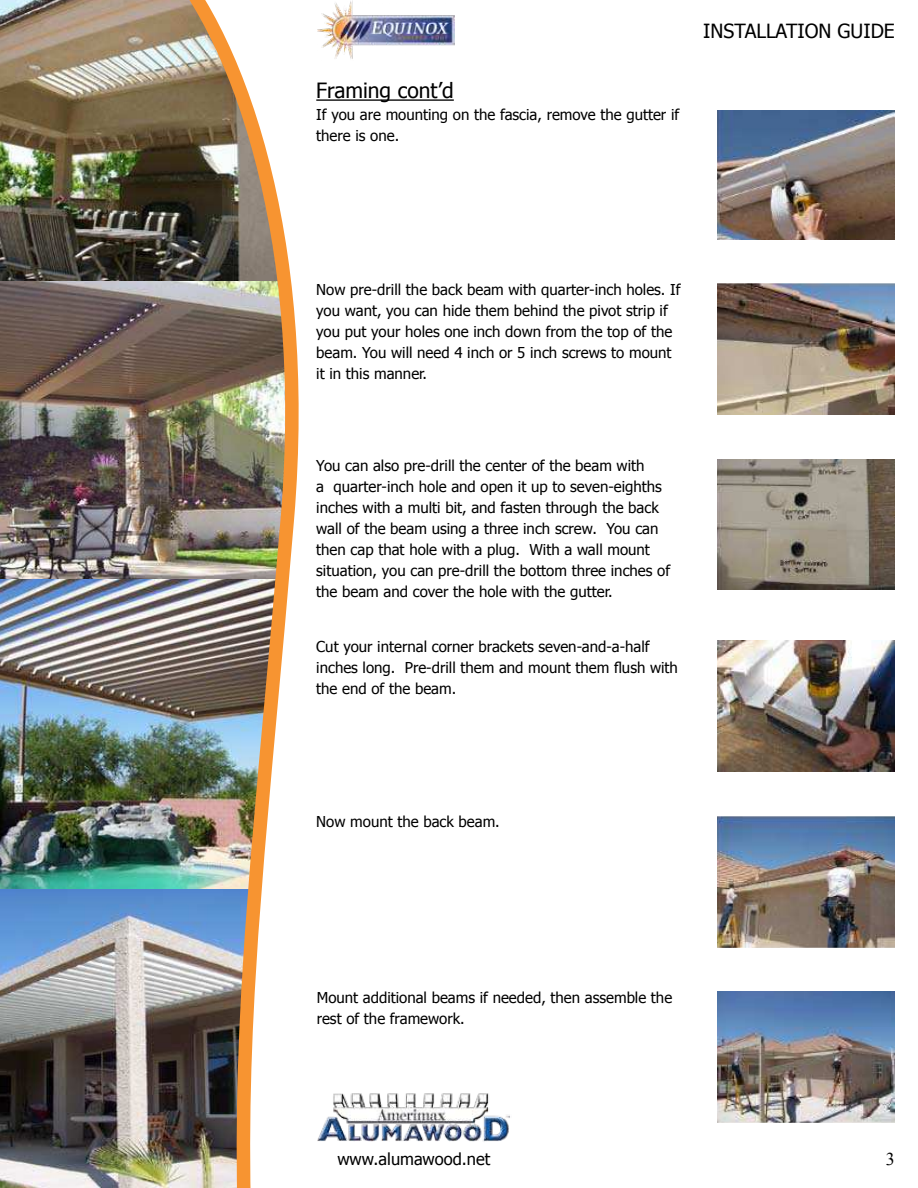
<style>
.page{position:relative;width:918px;height:1188px;background:#fff}
.page>*{position:absolute;margin:0;border:0;box-sizing:border-box;transform-origin:0 0}
.t1{font:21px "Tahoma";color:#000}
.t2{font:19.5px "Tahoma";color:#000}
.t3{font:18px "Times New Roman";color:#000}
.t4{font:16.5px "Tahoma";color:#000}
.t5{font:15px/21px "Tahoma";color:#000}
</style>
<div class="page">
<img style="left:0;top:889px;width:104px;height:299px">
<img style="left:0;top:578px;width:104px;height:311px">
<img style="left:0;top:0;width:104px;height:280px">
<img style="left:0;top:282px;width:104px;height:296px">
<img style="left:104px;top:0;width:791px;height:1188px">
<hr style="left:316px;top:99px;width:138px;height:2px;background:#000">
<img style="left:717px;top:817px;width:177px;height:130px">
<img style="left:717px;top:641px;width:177px;height:131px">
<img style="left:717px;top:459px;width:177px;height:131px">
<img style="left:717px;top:284px;width:177px;height:131px">
<img style="left:717px;top:110px;width:177px;height:130px">
<img style="left:718px;top:992px;width:177px;height:130px">
<img style="left:317px;top:0;width:138px;height:61px">
<img style="left:316px;top:1093px;width:195px;height:50px">
<h1 class="t1" style="left:316px;top:82px;width:139px">Framing cont’d</h1>
<p class="t5" style="left:316px;top:106px;width:364px">If you are mounting on the fascia, remove the gutter if there is one.</p>
<h2 class="t2" style="left:703px;top:23px;width:193px">INSTALLATION GUIDE</h2>
<p class="t5" style="left:316px;top:281px;width:366px">Now pre-drill the back beam with quarter-inch holes. If you want, you can hide them behind the pivot strip if you put your holes one inch down from the top of the beam. You will need 4 inch or 5 inch screws to mount it in this manner.</p>
<p class="t5" style="left:316px;top:456px;width:355px">You can also pre-drill the center of the beam with<br>a quarter-inch hole and open it up to seven-eighths inches with a multi bit, and fasten through the back wall of the beam using a three inch screw. You can then cap that hole with a plug. With a wall mount situation, you can pre-drill the bottom three inches of the beam and cover the hole with the gutter.</p>
<p class="t5" style="left:316px;top:638px;width:363px">Cut your internal corner brackets seven-and-a-half inches long. Pre-drill them and mount them lush with the end of the beam.</p>
<p class="t5" style="left:316px;top:813px;width:185px">Now mount the back beam.</p>
<p class="t5" style="left:317px;top:988px;width:357px">Mount additional beams if needed, then assemble the rest of the framework.</p>
<p class="t4" style="left:337px;top:1152px;width:154px">www.alumawood.net</p>
<p class="t3" style="left:886px;top:1148px;width:10px">3</p>
</div>
